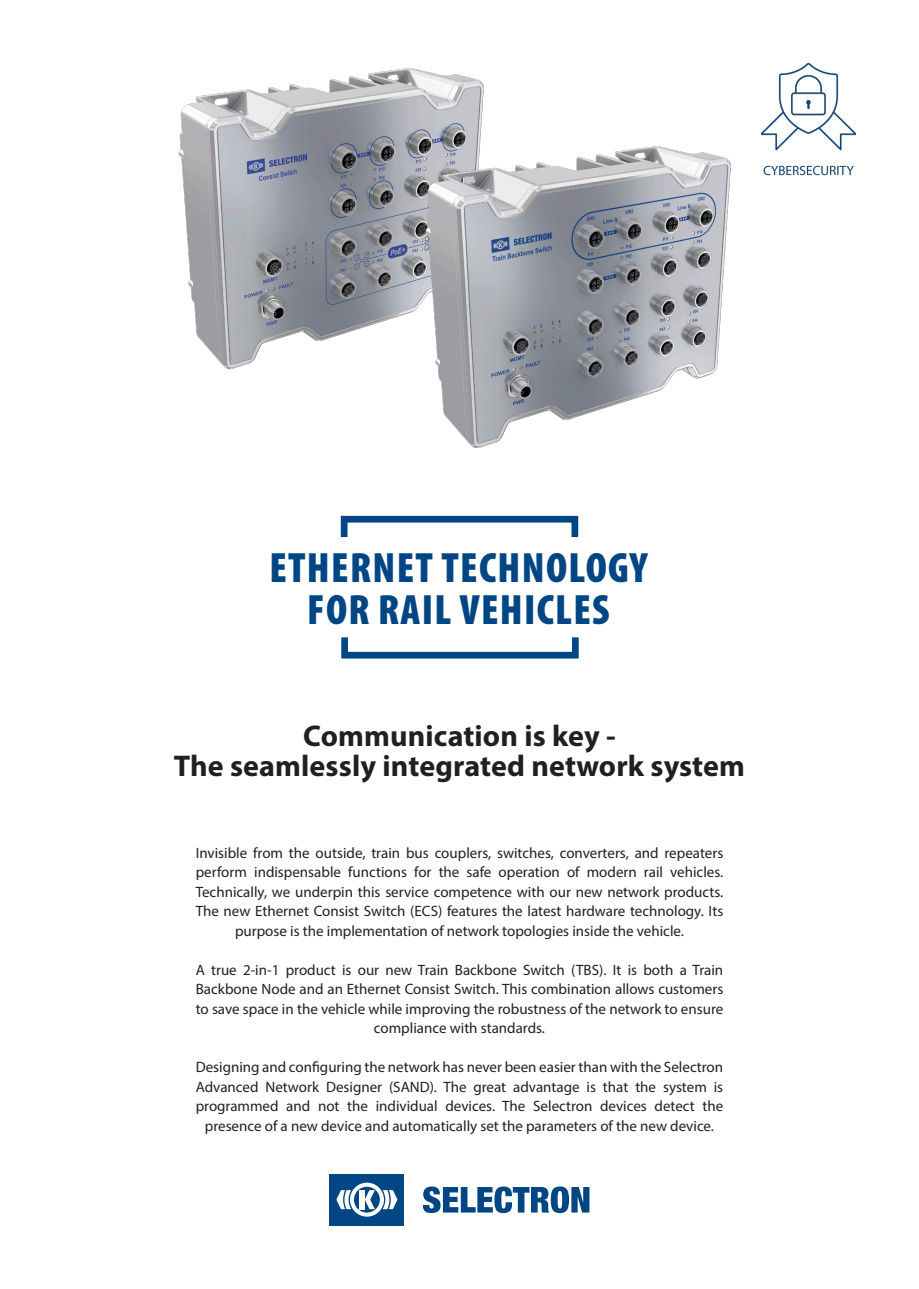
<style>
.page{position:relative;width:919px;height:1289px;background:#fff}
.page>*{position:absolute;margin:0;border:0;box-sizing:border-box;transform-origin:0 0}
.KeyVisual_Condens_28{font:900 condensed 42.6px/42.6px "Myriad Pro";letter-spacing:.03em;color:#004684;text-align:center}
.Abs_Headline_Mixed_2{font:700 30px "Myriad Pro";letter-spacing:.005em;color:#231f20}
.Abs_Copy_Regular_9_5{font:15px/19.5px "Myriad Pro";color:#231f20;text-align:center}
</style>
<div class="page">
<div style="left:329px;top:1174px;width:75px;height:51px;background:#004684"></div>
<svg style="left:336px;top:1182px;width:61px;height:34px"></svg>
<svg style="left:423px;top:1186px;width:166px;height:26px"></svg>
<img style="left:178px;top:68px;width:306px;height:302px">
<img style="left:343px;top:126px;width:388px;height:322px">
<img style="left:761px;top:64px;width:94px;height:112px">
<div style="left:341px;top:516px;width:237px;height:24px;border:7px solid #004684"></div>
<div style="left:341px;top:634px;width:237px;height:24px;border:7px solid #004684"></div>
<p class="KeyVisual_Condens_28" style="left:269px;top:545px;width:379px">ETHERNET TECHNOLOGY<br>FOR RAIL VEHICLES</p>
<p class="Abs_Headline_Mixed_2" style="left:303px;top:716px;width:314px">Communication is key -</p>
<p class="Abs_Headline_Mixed_2" style="left:174px;top:746px;width:572px">The seamlessly integrated network system</p>
<p class="Abs_Copy_Regular_9_5" style="left:196px;top:842px;width:529px">Invisible from the outside, train bus couplers, switches, converters, and repeaters perform indispensable functions for the safe operation of modern rail vehicles.<br>Technically, we underpin this service competence with our new network products.<br>The new Ethernet Consist Switch (ECS) features the latest hardware technology. Its purpose is the implementation of network topologies inside the vehicle.</p>
<p class="Abs_Copy_Regular_9_5" style="left:196px;top:959px;width:529px">A true 2-in-1 product is our new Train Backbone Switch (TBS). It is both a Train Backbone Node and an Ethernet Consist Switch. This combination allows customers to save space in the vehicle while improving the robustness of the network to ensure compliance with standards.</p>
<p class="Abs_Copy_Regular_9_5" style="left:196px;top:1057px;width:529px">Designing and configuring the network has never been easier than with the Selectron Advanced Network Designer (SAND). The great advantage is that the system is programmed and not the individual devices. The Selectron devices detect the presence of a new device and automatically set the parameters of the new device.</p>
</div>
